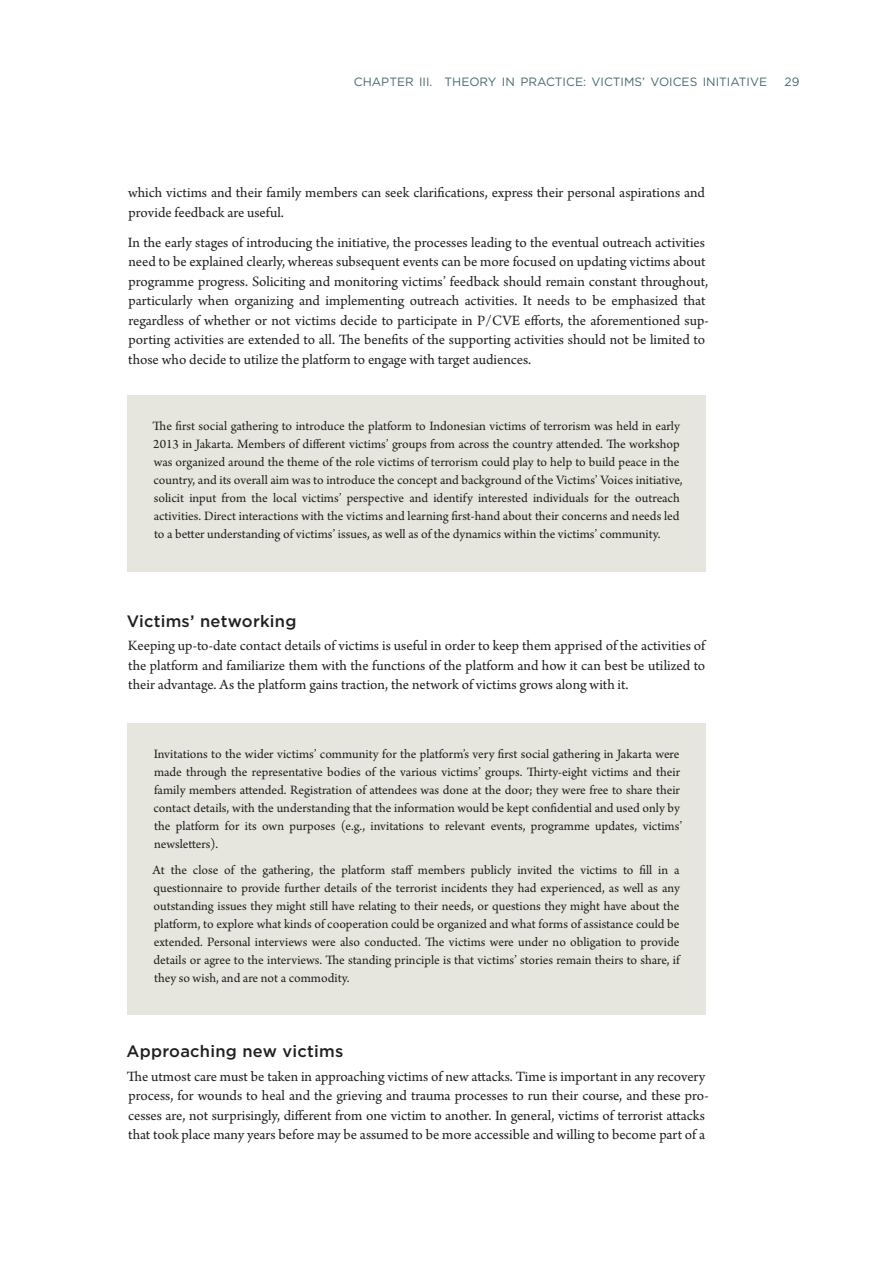
<style>
.page{position:relative;width:893px;height:1263px;background:#fff}
.page>*{position:absolute;margin:0;border:0;box-sizing:border-box;transform-origin:0 0}
.Head_C{font:500 16.5px "Gotham";letter-spacing:.015em;color:#231f20}
.Body_text{font:15px/19.5px "Arno Pro";color:#231f20}
.Box_text_body{font:13.5px/18px "Arno Pro";color:#231f20}
.t1{font:12px "Gotham";color:#48686e}
</style>
<div class="page">
<div style="left:128px;top:395px;width:578px;height:177px;background:#e7e6de"></div>
<div style="left:128px;top:723px;width:578px;height:291px;background:#e7e6de"></div>
<p class="t1" style="left:354px;top:74px;width:19px">CHAPTER</p>
<p class="t1" style="left:419px;top:74px;width:43px">III. THEOR</p>
<p class="t1" style="left:488px;top:74px;width:41px">Y IN PRACTICE</p>
<p class="t1" style="left:583px;top:74px;width:26px">: VICTIMS</p>
<p class="t1" style="left:642px;top:74px;width:26px">’ VOICES</p>
<p class="t1" style="left:703px;top:74px;width:8px">INITIATIVE</p>
<p class="t1" style="left:784px;top:74px;width:16px">29</p>
<p class="Body_text" style="left:128px;top:184px;width:578px">which victims and their family members can seek clarifications, express their personal aspirations and provide feedback are useful.</p>
<p class="Body_text" style="left:128px;top:233px;width:582px">In the early stages of introducing the initiative, the processes leading to the eventual outreach activities need to be explained clearly, whereas subsequent events can be more focused on updating victims about programme progress. Soliciting and monitoring victims’ feedback should remain constant throughout, particularly when organizing and implementing outreach activities. It needs to be emphasized that regardless of whether or not victims decide to participate in P/CVE efforts, the aforementioned sup&shy;porting activities are extended to all. The benefits of the supporting activities should not be limited to those who decide to utilize the platform to engage with target audiences.</p>
<p class="Box_text_body" style="left:153px;top:418px;width:531px">The first social gathering to introduce the platform to Indonesian victims of terrorism was held in early 2013 in Jakarta. Members of different victims’ groups from across the country attended. The workshop was organized around the theme of the role victims of terrorism could play to help to build peace in the country, and its overall aim was to introduce the concept and background of the Victims’ Voices initiative, solicit input from the local victims’ perspective and identify interested individuals for the outreach activities. Direct interactions with the victims and learning first-hand about their concerns and needs led to a better understanding of victims’ issues, as well as of the dynamics within the victims’ community.</p>
<h3 class="Head_C" style="left:127px;top:610px;width:171px">Victims’ networking</h3>
<p class="Body_text" style="left:128px;top:637px;width:579px;text-align:justify">Keeping up-to-date contact details of victims is useful in order to keep them apprised of the activities of the platform and familiarize them with the functions of the platform and how it can best be utilized to their advantage. As the platform gains traction, the network of victims grows along with it.</p>
<p class="Box_text_body" style="left:153px;top:745px;width:530px">Invitations to the wider victims’ community for the platform’s very first social gathering in Jakarta were made through the representative bodies of the various victims’ groups. Thirty-eight victims and their family members attended. Registration of attendees was done at the door; they were free to share their contact details, with the understanding that the information would be kept confidential and used only by the platform for its own purposes (e.g., invitations to relevant events, programme updates, victims’ newsletters).</p>
<p class="Box_text_body" style="left:153px;top:862px;width:529px;text-align:justify">At the close of the gathering, the platform staff members publicly invited the victims to fill in a questionnaire to provide further details of the terrorist incidents they had experienced, as well as any outstanding issues they might still have relating to their needs, or questions they might have about the platform, to explore what kinds of cooperation could be organized and what forms of assistance could be extended. Personal interviews were also conducted. The victims were under no obligation to provide details or agree to the interviews. The standing principle is that victims’ stories remain theirs to share, if they so wish, and are not a commodity.</p>
<h3 class="Head_C" style="left:126px;top:1040px;width:218px">Approaching new victims</h3>
<p class="Body_text" style="left:127px;top:1067px;width:583px">The utmost care must be taken in approaching victims of new attacks. Time is important in any recovery process, for wounds to heal and the grieving and trauma processes to run their course, and these pro&shy;cesses are, not surprisingly, different from one victim to another. In general, victims of terrorist attacks that took place many years before may be assumed to be more accessible and willing to become part of a</p>
</div>
